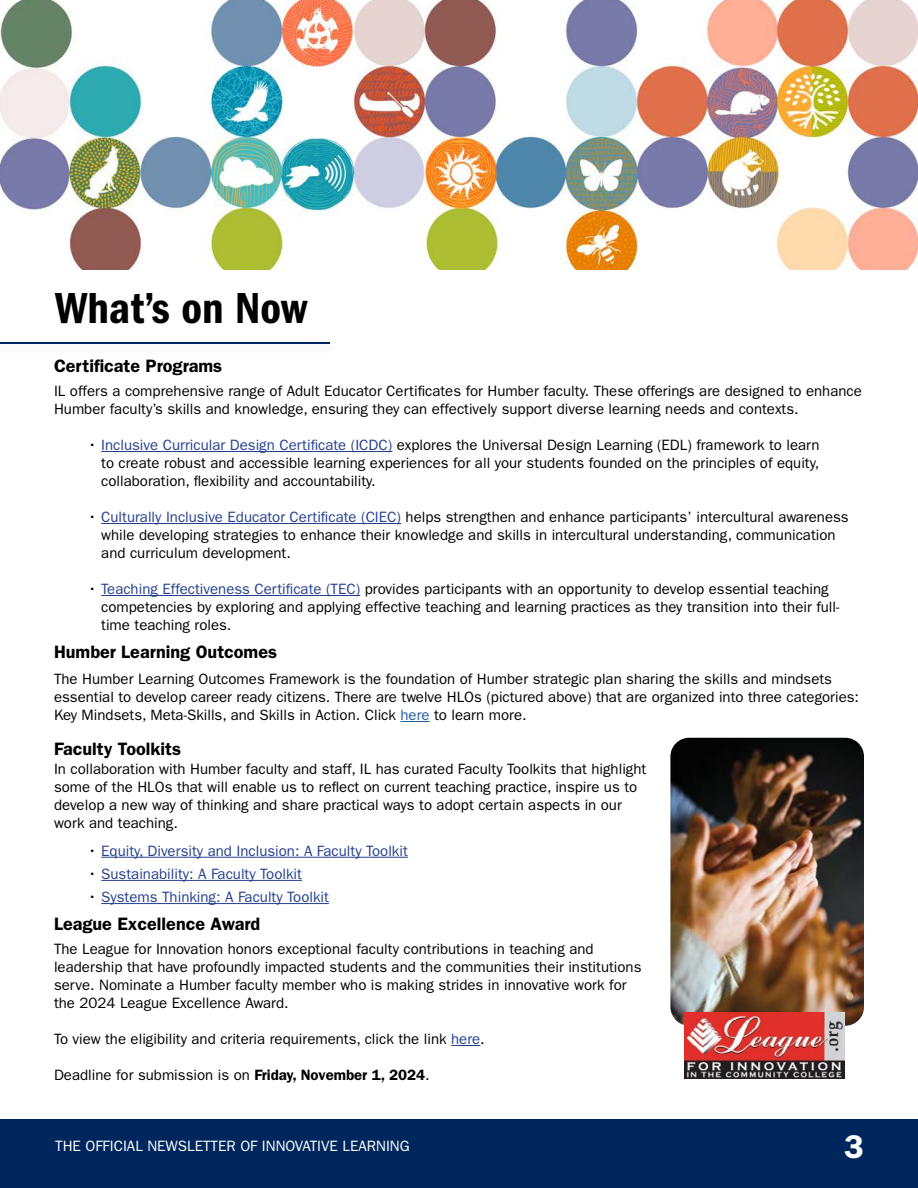
<style>
.page{position:relative;width:918px;height:1188px;background:#fff}
.page>*{position:absolute;margin:0;border:0;box-sizing:border-box;transform-origin:0 0}
.Heading{font:45px "ITC Franklin Gothic Std Dm Cd";color:#000}
.t1{font:600 33px "ITC Franklin Gothic Std";color:#fff}
.Subheads{font:600 18px "ITC Franklin Gothic Std";color:#000101}
.body{font:15px/18px "ITC Franklin Gothic Std";color:#000101}
.t2{font:15px "ITC Franklin Gothic Std";color:#25408f}
.t3{font:15px "ITC Franklin Gothic Std";color:#fff}
.s1{color:#25408f}
.s2{color:#215e9e}
.s3{color:#000101}
.s4{font-weight:600}
</style>
<div class="page">
<div style="left:0;top:1119px;width:918px;height:69px;background:#00275d"></div>
<div style="left:0;top:339px;width:342px;height:17px;background:#fafafa"></div>
<hr style="left:0;top:342px;width:330px;height:2px;background:#00275d">
<img style="left:0;top:0;width:918px;height:270px">
<hr style="left:101px;top:451px;width:291px;height:1px;background:#25408f">
<hr style="left:101px;top:523px;width:300px;height:1px;background:#25408f">
<hr style="left:101px;top:595px;width:259px;height:1px;background:#25408f">
<hr style="left:400px;top:721px;width:30px;height:1px;background:#215e9e">
<hr style="left:101px;top:857px;width:307px;height:1px;background:#25408f">
<hr style="left:101px;top:880px;width:201px;height:1px;background:#25408f">
<hr style="left:101px;top:903px;width:228px;height:1px;background:#25408f">
<svg style="left:451px;top:1045px;width:29px;height:1px"></svg>
<img style="left:670px;top:738px;width:194px;height:288px">
<img style="left:685px;top:1012px;width:159px;height:66px">
<h2 class="Heading" style="left:55px;top:283px;width:253px">What’s on Now</h2>
<h3 class="Subheads" style="left:54px;top:356px;width:170px">Certificate Programs</h3>
<p class="body" style="left:54px;top:382px;width:809px">IL offers a comprehensive range of Adult Educator Certificates for Humber faculty. These offerings are designed to enhance<br>Humber faculty’s skills and knowledge, ensuring they can effectively support diverse learning needs and contexts.</p>
<p class="body" style="left:101px;top:436px;width:720px;text-align:justify;text-indent:-14px">• <span class="s1">Inclusive Curricular Design Certificate (ICDC)</span> explores the Universal Design Learning (EDL) framework to learn to create robust and accessible learning experiences for all your students founded on the principles of equity, collaboration, flexibility and accountability.</p>
<p class="body" style="left:101px;top:508px;width:749px;text-indent:-14px">• <span class="s1">Culturally Inclusive Educator Certificate (CIEC)</span> helps strengthen and enhance participants’ intercultural awareness while developing strategies to enhance their knowledge and skills in intercultural understanding, communication and curriculum development.</p>
<p class="body" style="left:101px;top:580px;width:740px;text-indent:-14px">• <span class="s1">Teaching Effectiveness Certificate (TEC)</span> provides participants with an opportunity to develop essential teaching competencies by exploring and applying effective teaching and learning practices as they transition into their full&shy;time teaching roles.</p>
<h3 class="Subheads" style="left:54px;top:642px;width:225px">Humber Learning Outcomes</h3>
<p class="body" style="left:54px;top:670px;width:807px">The Humber Learning Outcomes Framework is the foundation of Humber strategic plan sharing the skills and mindsets essential to develop career ready citizens. There are twelve HLOs (pictured above) that are organized into three categories:<br>Key Mindsets, Meta-Skills, and Skills in Action. Click <span class="s2">here</span> to learn more.</p>
<h3 class="Subheads" style="left:54px;top:738px;width:129px">Faculty Toolkits</h3>
<p class="body" style="left:54px;top:760px;width:594px">In collaboration with Humber faculty and staff, IL has curated Faculty Toolkits that highlight some of the HLOs that will enable us to reflect on current teaching practice, inspire us to develop a new way of thinking and share practical ways to adopt certain aspects in our work and teaching.</p>
<p class="t2" style="left:88px;top:842px;width:322px"><span class="s3">•</span> Equity, Diversity and Inclusion: A Faculty Toolkit</p>
<p class="t2" style="left:88px;top:865px;width:216px"><span class="s3">•</span> Sustainability: A Faculty Toolkit</p>
<p class="t2" style="left:88px;top:888px;width:243px"><span class="s3">•</span> Systems Thinking: A Faculty Toolkit</p>
<h3 class="Subheads" style="left:54px;top:914px;width:208px">League Excellence Award</h3>
<p class="body" style="left:54px;top:940px;width:589px">The League for Innovation honors exceptional faculty contributions in teaching and leadership that have profoundly impacted students and the communities their institutions serve. Nominate a Humber faculty member who is making strides in innovative work for the 2024 League Excellence Award.</p>
<p class="body" style="left:54px;top:1030px;width:432px">To view the eligibility and criteria requirements, click the link <span class="s1">here</span>.</p>
<p class="body" style="left:54px;top:1066px;width:377px">Deadline for submission is on <span class="s4">Friday, November 1, 2024</span>.</p>
<p class="t3" style="left:55px;top:1137px;width:356px">THE OFFICIAL NEWSLETTER OF INNOVATIVE LEARNING</p>
<h2 class="t1" style="left:844px;top:1127px;width:21px">3</h2>
</div>
